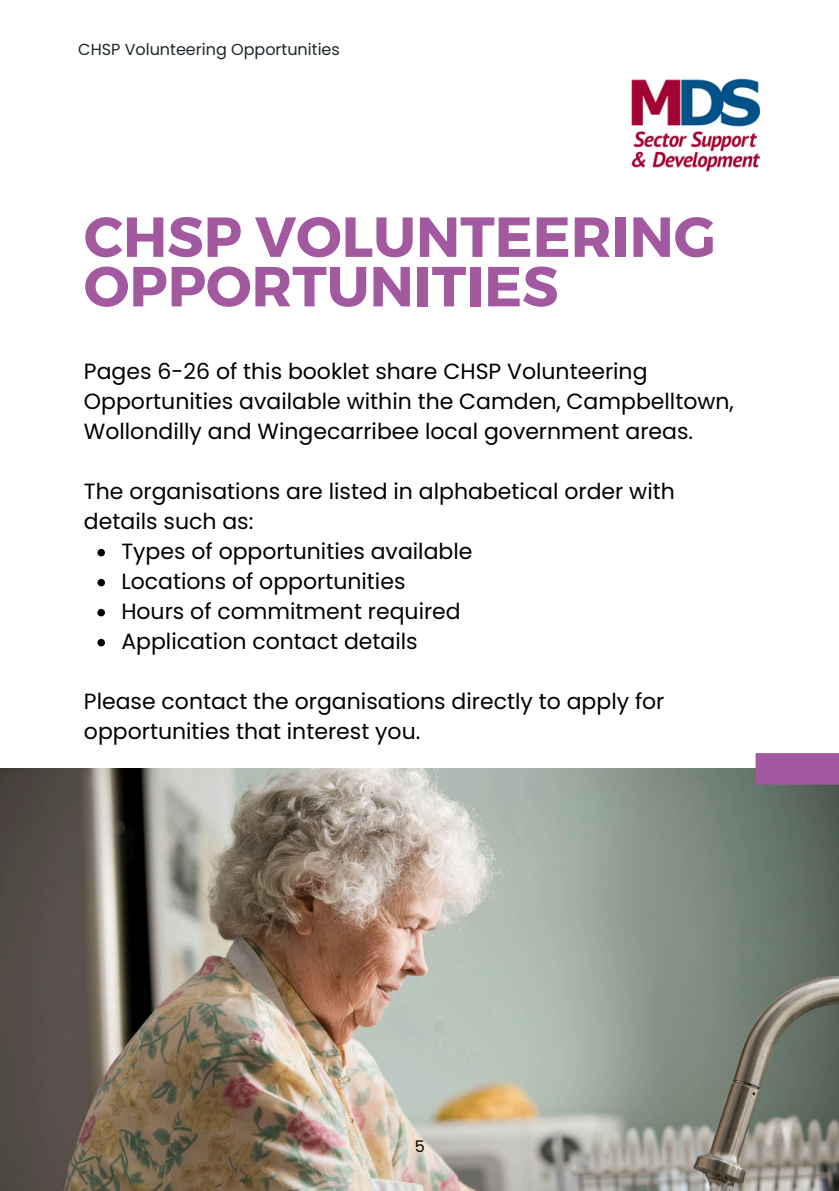
<style>
.page{position:relative;width:839px;height:1191px;background:#fff}
.page>*{position:absolute;margin:0;border:0;box-sizing:border-box;transform-origin:0 0}
.t1{font:700 56.4px/49.6px "Montserrat";color:#a359a0}
.t2{font:22px/30px "Poppins";color:#000}
.t3{font:16px "Poppins";color:#1c262a}
.t4{font:16px "Poppins";color:#000}
</style>
<div class="page">
<img style="left:631px;top:78px;width:130px;height:94px">
<svg style="left:97px;top:549px;width:8px;height:7px"></svg>
<svg style="left:97px;top:579px;width:8px;height:7px"></svg>
<svg style="left:97px;top:609px;width:8px;height:7px"></svg>
<svg style="left:97px;top:639px;width:8px;height:7px"></svg>
<img style="left:0;top:769px;width:838px;height:422px">
<div style="left:755px;top:753px;width:83px;height:32px;background:#a359a0"></div>
<p class="t3" style="left:78px;top:39px;width:263px">CHSP Volunteering Opportunities</p>
<h2 class="t1" style="left:84px;top:209px;width:633px">CHSP VOLUNTEERING<br>OPPORTUNITIES</h2>
<p class="t2" style="left:84px;top:357px;width:651px">Pages 6-26 of this booklet share CHSP Volunteering<br>Opportunities available within the Camden, Campbelltown,<br>Wollondilly and Wingecarribee local government areas.</p>
<h1 class="t2" style="left:84px;top:477px;width:592px">The organisations are listed in alphabetical order with details such as:</h1>
<h2 class="t2" style="left:121px;top:537px;width:352px">Types of opportunities available</h2>
<h2 class="t2" style="left:121px;top:567px;width:285px">Locations of opportunities</h2>
<p class="t2" style="left:121px;top:597px;width:341px">Hours of commitment required</p>
<p class="t2" style="left:121px;top:627px;width:298px">Application contact details</p>
<p class="t2" style="left:84px;top:687px;width:582px">Please contact the organisations directly to apply for opportunities that interest you.</p>
<p class="t4" style="left:414px;top:1135px;width:12px">5</p>
</div>
